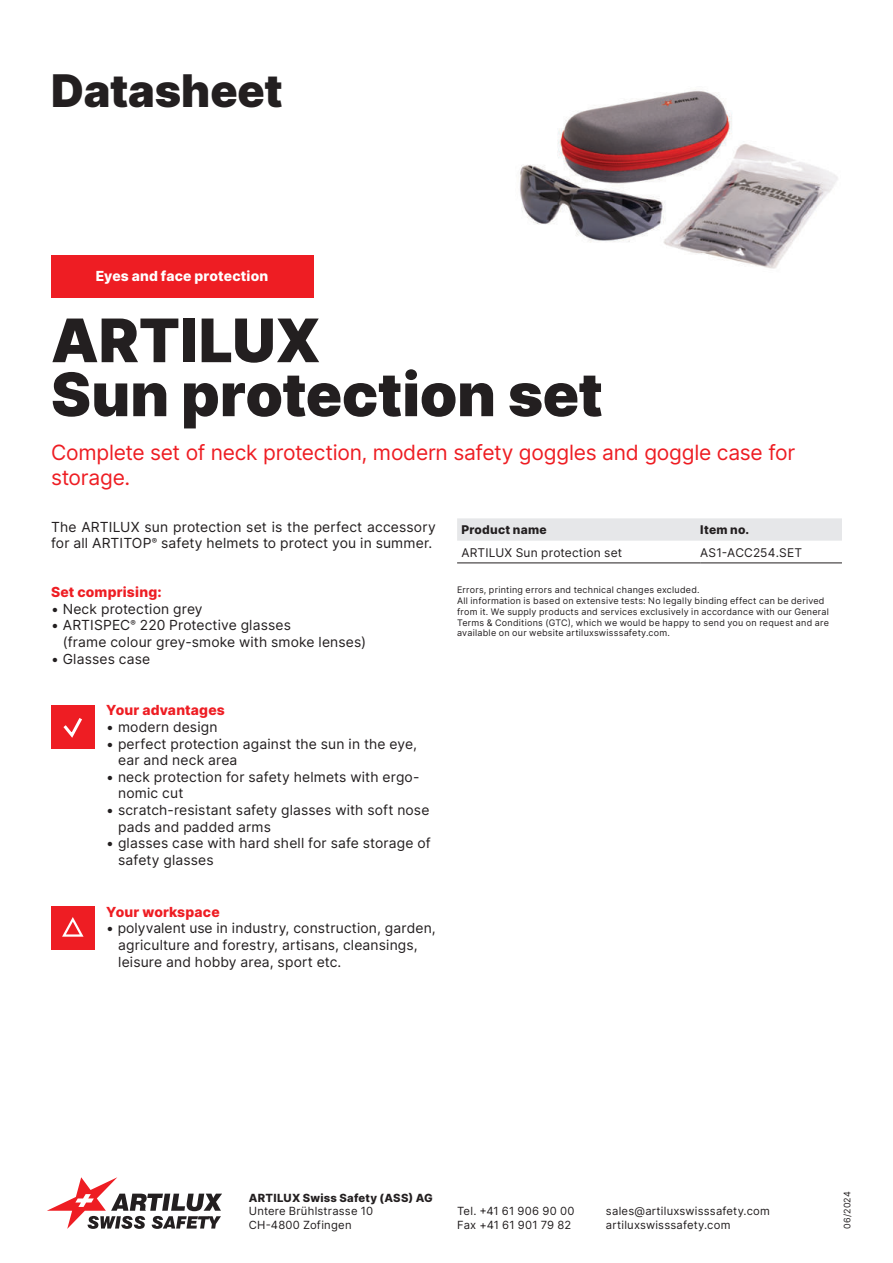
<style>
.page{position:relative;width:893px;height:1263px;background:#fff}
.page>*{position:absolute;margin:0;border:0;box-sizing:border-box;transform-origin:0 0}
.t1{font:900 60px/54px "Inter";letter-spacing:-.005em;color:#231f20}
.t2{font:900 45px "Inter";letter-spacing:-.005em;color:#231f20}
.t3{font:21px/25.2px "Inter";letter-spacing:-.01em;color:#ee1d23}
.t4{font:13.8px/16.6px "Inter";letter-spacing:.01em;color:#231f20}
.t5{font:800 13.8px "Inter";letter-spacing:.015em;color:#ee1d23}
.t6{font:800 13.8px "Inter";letter-spacing:.015em;color:#fff}
.t7{font:12px "Inter";letter-spacing:.015em;color:#231f20}
.t8{font:800 12px "Inter";letter-spacing:.02em;color:#231f20}
.t9{font:11.25px/13.5px "Inter";letter-spacing:.02em;color:#231f20}
.t10{font:800 11.25px "Inter";letter-spacing:.025em;color:#231f20}
.t11{font:9px/10.8px "Inter";letter-spacing:.03em;color:#231f20}
</style>
<div class="page">
<svg style="left:47px;top:1177px;width:174px;height:52px"></svg>
<div style="left:51px;top:255px;width:262px;height:43px;background:#ee1d23"></div>
<div style="left:51px;top:705px;width:44px;height:44px;background:#ee1d23"></div>
<svg style="left:63px;top:718px;width:19px;height:20px"></svg>
<div style="left:51px;top:907px;width:44px;height:43px;background:#ee1d23"></div>
<svg style="left:62px;top:917px;width:22px;height:20px"></svg>
<div style="left:457px;top:518px;width:385px;height:23px;background:#e6e7e9"></div>
<hr style="left:457px;top:563px;width:243px;height:1px;background:#231f20">
<hr style="left:700px;top:563px;width:142px;height:1px;background:#231f20">
<img style="left:520px;top:89px;width:318px;height:180px">
<h2 class="t2" style="left:51px;top:72px;width:233px">Datasheet</h2>
<p class="t6" style="left:96px;top:271px;width:174px">Eyes and face protection</p>
<h1 class="t1" style="left:51px;top:318px;width:553px">ARTILUX<br>Sun protection set</h1>
<h3 class="t3" style="left:51px;top:441px;width:746px">Complete set of neck protection, modern safety goggles and goggle case for storage.</h3>
<p class="t4" style="left:51px;top:520px;width:386px">The ARTILUX sun protection set is the perfect accessory for all ARTITOP<sup>®</sup> safety helmets to protect you in summer.</p>
<p class="t5" style="left:51px;top:586px;width:112px">Set comprising:</p>
<p class="t4" style="left:51px;top:601px;width:153px">" Neck protection grey</p>
<p class="t4" style="left:51px;top:618px;width:241px">" ARTISPEC<sup>®</sup> 220 Protective glasses</p>
<p class="t4" style="left:63px;top:635px;width:305px">(frame colour grey-smoke with smoke lenses)</p>
<p class="t4" style="left:51px;top:651px;width:101px">" Glasses case</p>
<p class="t8" style="left:461px;top:525px;width:87px">Product name</p>
<p class="t8" style="left:700px;top:525px;width:50px">Item no.</p>
<p class="t7" style="left:461px;top:547px;width:162px">ARTILUX Sun protection set</p>
<p class="t7" style="left:700px;top:543px;width:103px">AS1-ACC254.SET</p>
<p class="t11" style="left:457px;top:585px;width:373px">Errors, printing errors and technical changes excluded.<br>All information is based on extensive tests: No legally binding effect can be derived from it. We supply products and services exclusively in accordance with our General Terms &amp; Conditions (GTC), which we would be happy to send you on request and are available on our website artiluxswisssafety.com.</p>
<p class="t5" style="left:106px;top:704px;width:120px">Your advantages</p>
<p class="t4" style="left:106px;top:720px;width:113px">" modern design</p>
<p class="t4" style="left:106px;top:736px;width:312px">" perfect protection against the sun in the eye,</p>
<p class="t4" style="left:118px;top:753px;width:121px">ear and neck area</p>
<p class="t4" style="left:106px;top:770px;width:315px">" neck protection for safety helmets with ergo-</p>
<p class="t4" style="left:118px;top:786px;width:67px">nomic cut</p>
<p class="t4" style="left:106px;top:803px;width:325px">" scratch-resistant safety glasses with soft nose</p>
<p class="t4" style="left:118px;top:820px;width:154px">pads and padded arms</p>
<p class="t4" style="left:106px;top:836px;width:326px">" glasses case with hard shell for safe storage of</p>
<p class="t4" style="left:118px;top:853px;width:97px">safety glasses</p>
<p class="t5" style="left:106px;top:906px;width:115px">Your workspace</p>
<p class="t4" style="left:118px;top:921px;width:319px;text-indent:-12px">" polyvalent use in industry, construction, garden, agriculture and forestry, artisans, cleansings, leisure and hobby area, sport etc.</p>
<p class="t10" style="left:249px;top:1190px;width:186px">ARTILUX Swiss Safety (ASS) AG</p>
<p class="t9" style="left:249px;top:1205px;width:126px">Untere Brühlstrasse 10<br>CH-4800 Zofingen</p>
<p class="t9" style="left:457px;top:1204px;width:119px">Tel. +41 61 906 90 00<br>Fax +41 61 901 79 82</p>
<p class="t9" style="left:606px;top:1204px;width:165px">sales@artiluxswisssafety.com artiluxswisssafety.com</p>
<p class="t11" style="left:842px;top:1229px;width:39px;rotate:-90deg">06/2024</p>
</div>
